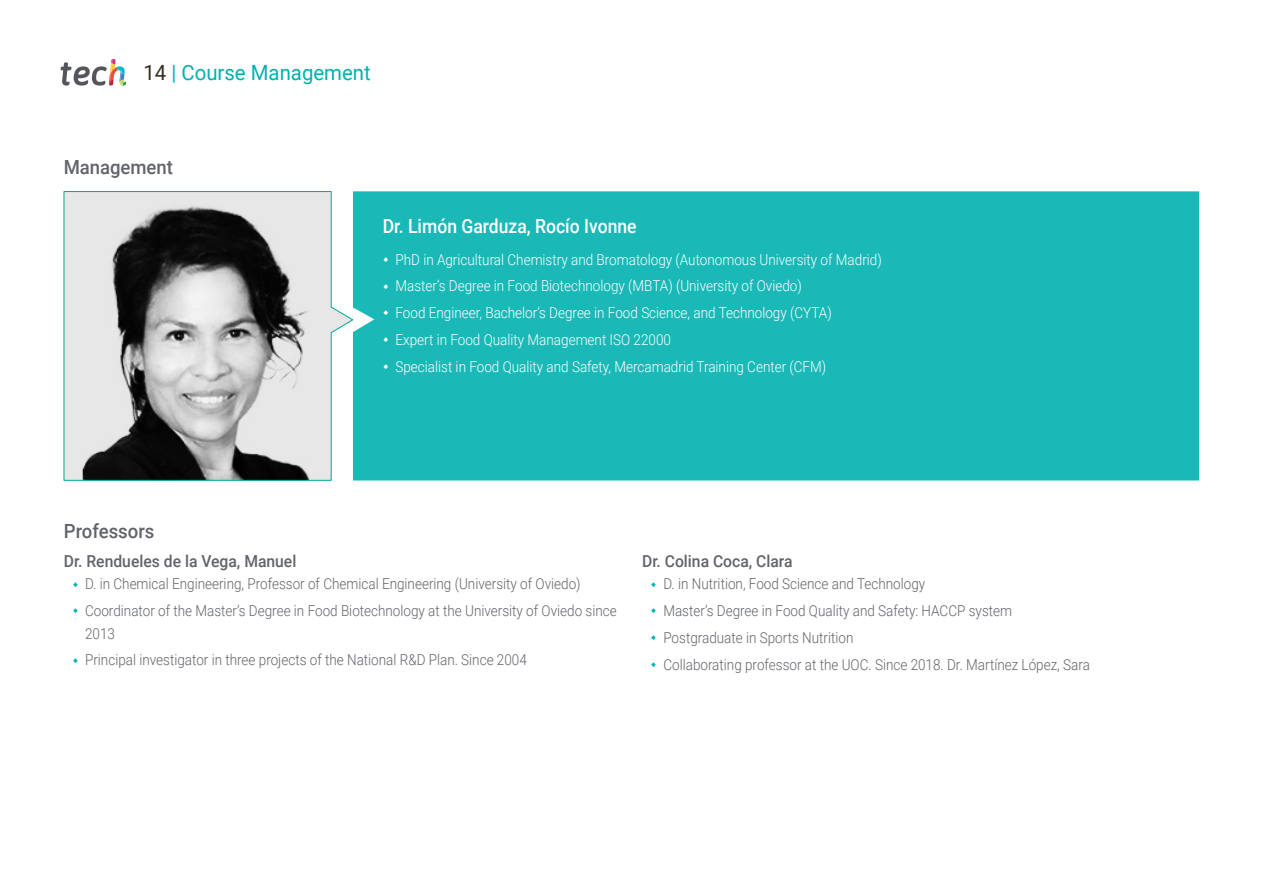
<style>
.page{position:relative;width:1263px;height:893px;background:#fff}
.page>*{position:absolute;margin:0;border:0;box-sizing:border-box;transform-origin:0 0}
.t1{font:21px "Roboto";color:#00b2af}
.t2{font:500 19.5px "Roboto";color:#fff;scale:.9 1}
.t3{font:500 19.5px "Roboto";letter-spacing:-.005em;color:#61646a;scale:.95 1}
.t4{font:500 16.5px "Roboto";color:#61646a;scale:.95 1}
.t5{font:300 15px/26.7px "Roboto";color:#61646a;scale:.9 1}
.t6{font:300 15px/26.7px "Roboto";color:#fff;scale:.9 1}
.s1{color:#312e20}
</style>
<div class="page">
<div style="left:353px;top:191px;width:846px;height:289px;background:#1ab9b7"></div>
<svg style="left:64px;top:191px;width:289px;height:290px;background:#a8aaaa"></svg>
<svg style="left:61px;top:59px;width:65px;height:27px"></svg>
<svg style="left:384px;top:257px;width:4px;height:5px"></svg>
<svg style="left:384px;top:284px;width:4px;height:5px"></svg>
<svg style="left:384px;top:310px;width:4px;height:5px"></svg>
<svg style="left:384px;top:337px;width:4px;height:5px"></svg>
<svg style="left:384px;top:364px;width:4px;height:5px"></svg>
<h1 class="t1" style="left:144px;top:57px;width:229px"><span class="s1">14</span> | Course Management</h1>
<h2 class="t3" style="left:64px;top:154px;width:116px">Management</h2>
<h2 class="t2" style="left:383px;top:212px;width:284px">Dr. Limón Garduza, Rocío Ivonne</h2>
<p class="t6" style="left:395px;top:245px;width:542px">PhD in Agricultural Chemistry and Bromatology (Autonomous University of Madrid)<br>Master’s Degree in Food Biotechnology (MBTA) (University of Oviedo)<br>Food Engineer, Bachelor’s Degree in Food Science, and Technology (CYTA)<br>Expert in Food Quality Management ISO 22000<br>Specialist in Food Quality and Safety, Mercamadrid Training Center (CFM)</p>
<h2 class="t3" style="left:64px;top:517px;width:97px">Professors</h2>
<p class="t4" style="left:64px;top:550px;width:246px">Dr. Rendueles de la Vega, Manuel</p>
<p class="t5" style="left:85px;top:570px;width:592px">D. in Chemical Engineering, Professor of Chemical Engineering (University of Oviedo)<br>Coordinator of the Master’s Degree in Food Biotechnology at the University of Oviedo since</p>
<p class="t5" style="left:85px;top:619px;width:492px">2013<br>Principal investigator in three projects of the National R&amp;D Plan. Since 2004</p>
<p class="t4" style="left:642px;top:550px;width:160px">Dr. Colina Coca, Clara</p>
<p class="t5" style="left:663px;top:570px;width:475px">D. in Nutrition, Food Science and Technology<br>Master’s Degree in Food Quality and Safety: HACCP system Postgraduate in Sports Nutrition<br>Collaborating professor at the UOC. Since 2018. Dr. Martínez López, Sara</p>
</div>
